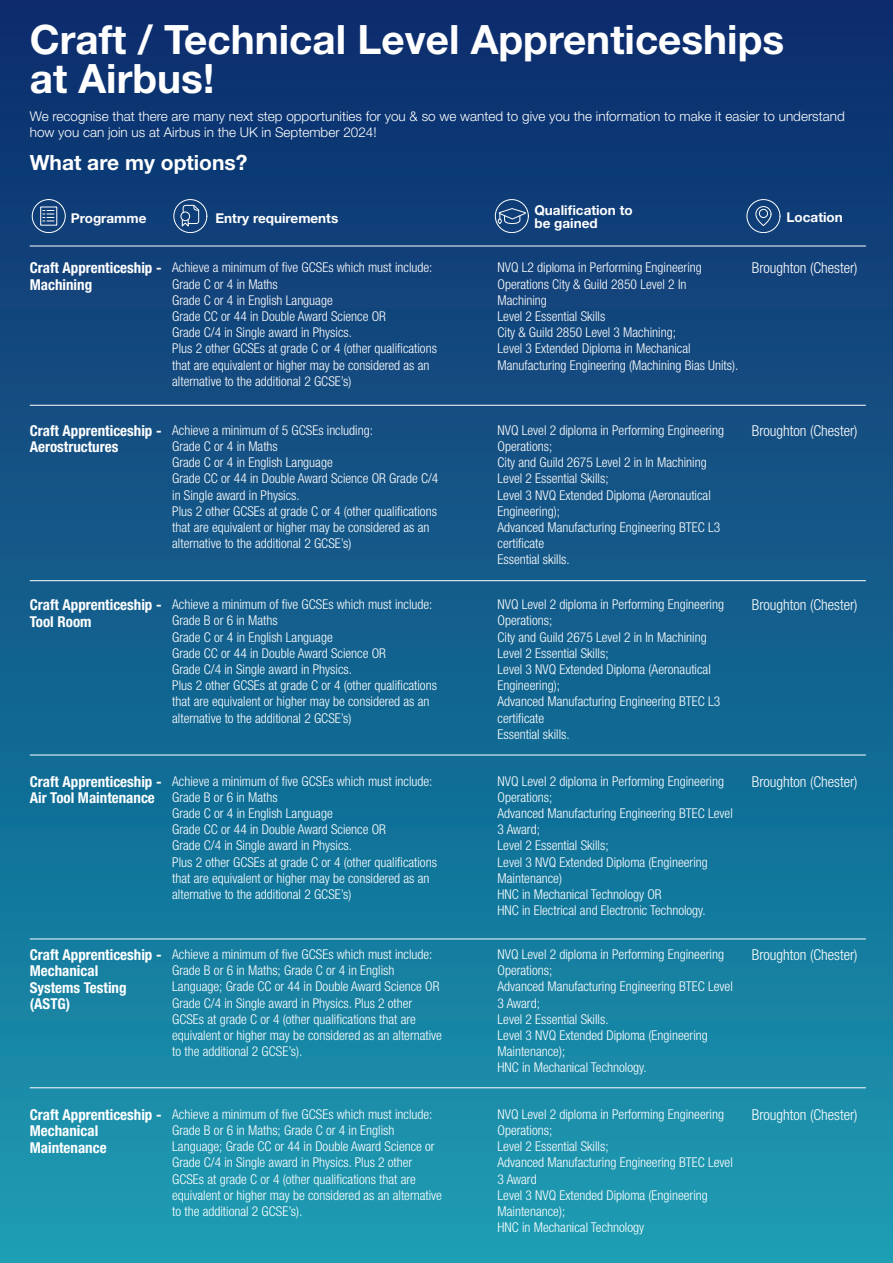
<style>
.page{position:relative;width:893px;height:1263px;background:#fff}
.page>*{position:absolute;margin:0;border:0;box-sizing:border-box;transform-origin:0 0}
.t1{font:700 40.5px/39px "Helvetica Neue LT Std";color:#fff}
.t2{font:700 21px "Helvetica Neue LT Std";color:#fff}
.t3{font:700 condensed 15px/16.5px "Helvetica Neue LT Std";color:#fff}
.t4{font:300 condensed 15px "Helvetica Neue LT Std";color:#fff}
.t5{font:300 condensed 13.5px/16.2px "Helvetica Neue LT Std";color:#fff}
.t6{font:300 13.5px/16.2px "Helvetica Neue LT Std";color:#fff}
.t7{font:700 13.5px/13.5px "Helvetica Neue LT Std";color:#fff}
</style>
<div class="page">
<div style="left:0;top:0;width:893px;height:1263px;background:linear-gradient(to bottom,#0d296b,#1b9bb2)"></div>
<div style="left:32px;top:199px;width:34px;height:34px;border:1px solid #fff;border-radius:50%"></div>
<div style="left:40px;top:207px;width:17px;height:18px;border:1px solid #fff"></div>
<svg style="left:43px;top:210px;width:11px;height:12px"></svg>
<div style="left:173px;top:199px;width:34px;height:34px;border:1px solid #fff;border-radius:50%"></div>
<svg style="left:180px;top:205px;width:19px;height:23px"></svg>
<div style="left:495px;top:199px;width:34px;height:34px;border:1px solid #fff;border-radius:50%"></div>
<svg style="left:497px;top:208px;width:29px;height:17px"></svg>
<div style="left:747px;top:199px;width:33px;height:34px;border:1px solid #fff;border-radius:50%"></div>
<div style="left:755px;top:206px;width:16px;height:20px;border:1px solid #fff;border-radius:8px"></div>
<div style="left:759px;top:209px;width:9px;height:9px;border:1px solid #fff;border-radius:50%"></div>
<hr style="left:30px;top:246px;width:836px;height:1px;background:#fff">
<hr style="left:30px;top:405px;width:836px;height:1px;background:#fff">
<hr style="left:30px;top:580px;width:836px;height:1px;background:#fff">
<hr style="left:30px;top:755px;width:836px;height:1px;background:#fff">
<hr style="left:30px;top:938px;width:836px;height:1px;background:#fff">
<hr style="left:30px;top:1087px;width:836px;height:1px;background:#fff">
<h1 class="t1" style="left:30px;top:19px;width:756px">Craft / Technical Level Apprenticeships at Airbus!</h1>
<p class="t6" style="left:30px;top:108px;width:816px">We recognise that there are many next step opportunities for you &amp; so we wanted to give you the information to make it easier to understand how you can join us at Airbus in the UK in September 2024!</p>
<h2 class="t2" style="left:30px;top:149px;width:219px">What are my options?</h2>
<p class="t7" style="left:71px;top:211px;width:77px">Programme</p>
<p class="t7" style="left:216px;top:211px;width:124px">Entry requirements</p>
<p class="t7" style="left:534px;top:203px;width:100px">Qualification to be gained</p>
<p class="t7" style="left:787px;top:210px;width:58px">Location</p>
<p class="t3" style="left:30px;top:260px;width:133px">Craft Apprenticeship -<br>Machining</p>
<p class="t3" style="left:30px;top:422px;width:133px">Craft Apprenticeship -<br>Aerostructures</p>
<p class="t5" style="left:172px;top:259px;width:266px">Achieve a minimum of five GCSEs which must include:<br>Grade C or 4 in Maths<br>Grade C or 4 in English Language<br>Grade CC or 44 in Double Award Science OR<br>Grade C/4 in Single award in Physics.<br>Plus 2 other GCSEs at grade C or 4 (other qualifications that are equivalent or higher may be considered as an alternative to the additional 2 GCSE’s)</p>
<p class="t5" style="left:172px;top:422px;width:268px">Achieve a minimum of 5 GCSEs including:<br>Grade C or 4 in Maths<br>Grade C or 4 in English Language<br>Grade CC or 44 in Double Award Science OR Grade C/4 in Single award in Physics.<br>Plus 2 other GCSEs at grade C or 4 (other qualifications that are equivalent or higher may be considered as an alternative to the additional 2 GCSE’s)</p>
<p class="t3" style="left:30px;top:596px;width:133px">Craft Apprenticeship -<br>Tool Room</p>
<p class="t5" style="left:172px;top:596px;width:266px">Achieve a minimum of five GCSEs which must include:<br>Grade B or 6 in Maths<br>Grade C or 4 in English Language<br>Grade CC or 44 in Double Award Science OR<br>Grade C/4 in Single award in Physics.<br>Plus 2 other GCSEs at grade C or 4 (other qualifications that are equivalent or higher may be considered as an alternative to the additional 2 GCSE’s)</p>
<p class="t3" style="left:30px;top:773px;width:133px">Craft Apprenticeship -<br>Air Tool Maintenance</p>
<p class="t5" style="left:172px;top:773px;width:266px">Achieve a minimum of five GCSEs which must include:<br>Grade B or 6 in Maths<br>Grade C or 4 in English Language<br>Grade CC or 44 in Double Award Science OR<br>Grade C/4 in Single award in Physics.<br>Plus 2 other GCSEs at grade C or 4 (other qualifications that are equivalent or higher may be considered as an alternative to the additional 2 GCSE’s)</p>
<p class="t3" style="left:30px;top:946px;width:133px">Craft Apprenticeship -<br>Mechanical<br>Systems Testing (ASTG)</p>
<p class="t5" style="left:172px;top:946px;width:271px">Achieve a minimum of five GCSEs which must include:<br>Grade B or 6 in Maths; Grade C or 4 in English Language; Grade CC or 44 in Double Award Science OR Grade C/4 in Single award in Physics. Plus 2 other GCSEs at grade C or 4 (other qualifications that are equivalent or higher may be considered as an alternative to the additional 2 GCSE’s).</p>
<p class="t3" style="left:30px;top:1106px;width:133px">Craft Apprenticeship -<br>Mechanical<br>Maintenance</p>
<p class="t5" style="left:172px;top:1106px;width:271px">Achieve a minimum of five GCSEs which must include:<br>Grade B or 6 in Maths; Grade C or 4 in English Language; Grade CC or 44 in Double Award Science or Grade C/4 in Single award in Physics. Plus 2 other GCSEs at grade C or 4 (other qualifications that are equivalent or higher may be considered as an alternative to the additional 2 GCSE’s).</p>
<p class="t5" style="left:497px;top:259px;width:242px">NVQ L2 diploma in Performing Engineering Operations City &amp; Guild 2850 Level 2 In Machining<br>Level 2 Essential Skills<br>City &amp; Guild 2850 Level 3 Machining;<br>Level 3 Extended Diploma in Mechanical Manufacturing Engineering (Machining Bias Units).</p>
<p class="t4" style="left:752px;top:259px;width:107px">Broughton (Chester)</p>
<p class="t5" style="left:497px;top:422px;width:228px">NVQ Level 2 diploma in Performing Engineering<br>Operations;<br>City and Guild 2675 Level 2 in In Machining<br>Level 2 Essential Skills;<br>Level 3 NVQ Extended Diploma (Aeronautical<br>Engineering);<br>Advanced Manufacturing Engineering BTEC L3 certificate<br>Essential skills.</p>
<p class="t5" style="left:497px;top:596px;width:228px">NVQ Level 2 diploma in Performing Engineering<br>Operations;<br>City and Guild 2675 Level 2 in In Machining<br>Level 2 Essential Skills;<br>Level 3 NVQ Extended Diploma (Aeronautical<br>Engineering);<br>Advanced Manufacturing Engineering BTEC L3 certificate<br>Essential skills.</p>
<p class="t5" style="left:497px;top:773px;width:237px">NVQ Level 2 diploma in Performing Engineering<br>Operations;<br>Advanced Manufacturing Engineering BTEC Level<br>3 Award;<br>Level 2 Essential Skills;<br>Level 3 NVQ Extended Diploma (Engineering<br>Maintenance)<br>HNC in Mechanical Technology OR<br>HNC in Electrical and Electronic Technology.</p>
<p class="t5" style="left:497px;top:946px;width:237px">NVQ Level 2 diploma in Performing Engineering<br>Operations;<br>Advanced Manufacturing Engineering BTEC Level<br>3 Award;<br>Level 2 Essential Skills.<br>Level 3 NVQ Extended Diploma (Engineering<br>Maintenance);<br>HNC in Mechanical Technology.</p>
<p class="t5" style="left:497px;top:1106px;width:237px">NVQ Level 2 diploma in Performing Engineering<br>Operations;<br>Level 2 Essential Skills;<br>Advanced Manufacturing Engineering BTEC Level<br>3 Award<br>Level 3 NVQ Extended Diploma (Engineering<br>Maintenance);<br>HNC in Mechanical Technology</p>
<p class="t4" style="left:752px;top:422px;width:107px">Broughton (Chester)</p>
<p class="t4" style="left:752px;top:596px;width:107px">Broughton (Chester)</p>
<p class="t4" style="left:752px;top:773px;width:107px">Broughton (Chester)</p>
<p class="t4" style="left:752px;top:946px;width:107px">Broughton (Chester)</p>
<p class="t4" style="left:752px;top:1106px;width:107px">Broughton (Chester)</p>
</div>
